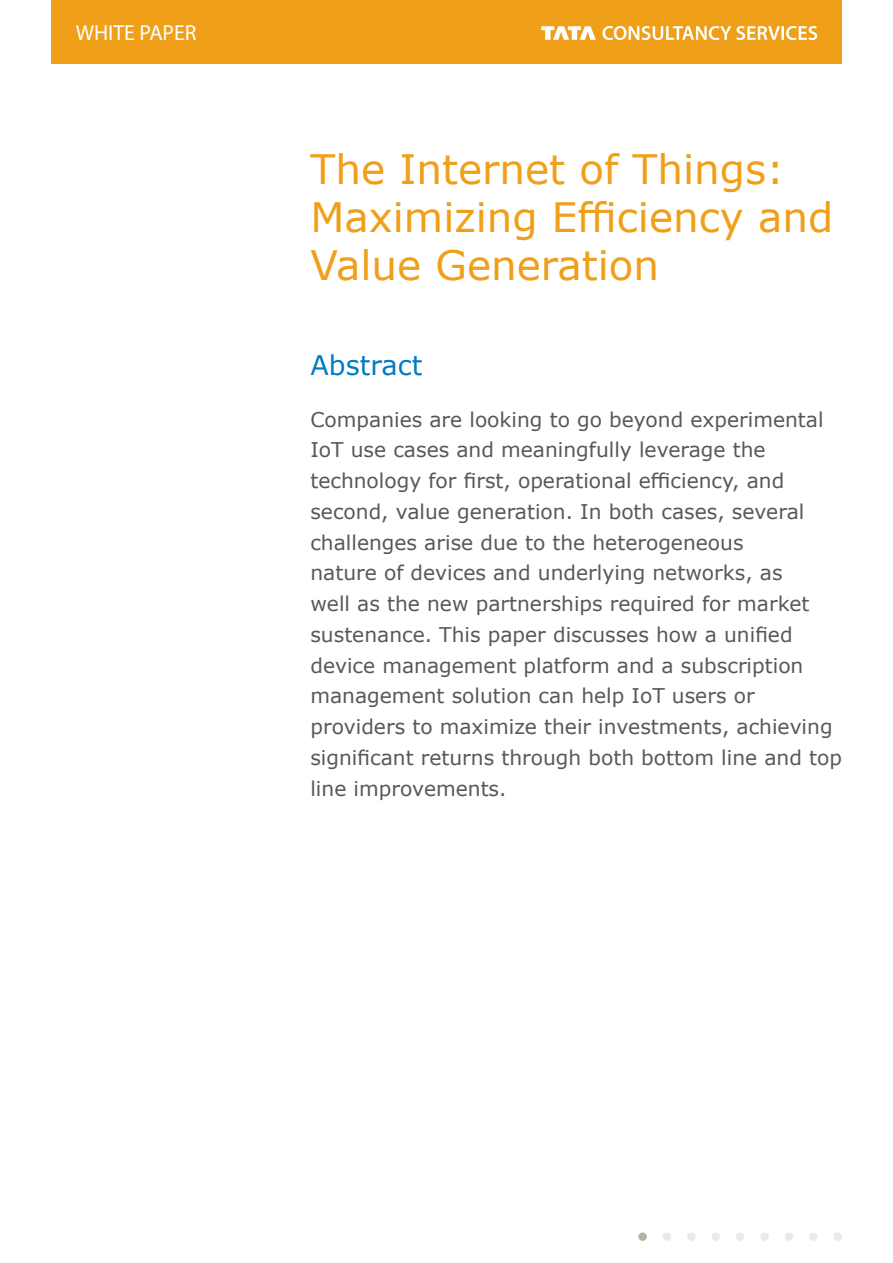
<style>
.page{position:relative;width:893px;height:1263px;background:#fff}
.page>*{position:absolute;margin:0;border:0;box-sizing:border-box;transform-origin:0 0}
.t1{font:40.5px/48px "Verdana";color:#f09f19}
.t2{font:27px "Verdana";color:#007bc3}
.t3{font:21.75px "Myriad Pro";color:#fff}
.t4{font:20.25px/30.8px "Verdana";color:#57585a}
</style>
<div class="page">
<div style="left:51px;top:0;width:791px;height:64px;background:#f09f19"></div>
<svg style="left:602px;top:26px;width:215px;height:14px"></svg>
<svg style="left:541px;top:26px;width:55px;height:14px"></svg>
<div style="left:638px;top:1232px;width:9px;height:9px;background:#bab1a6;border-radius:50%"></div>
<div style="left:663px;top:1232px;width:8px;height:9px;background:#eceae6;border-radius:50%"></div>
<div style="left:687px;top:1232px;width:9px;height:9px;background:#eceae6;border-radius:50%"></div>
<div style="left:711px;top:1232px;width:9px;height:9px;background:#eceae6;border-radius:50%"></div>
<div style="left:736px;top:1232px;width:8px;height:9px;background:#eceae6;border-radius:50%"></div>
<div style="left:760px;top:1232px;width:9px;height:9px;background:#eceae6;border-radius:50%"></div>
<div style="left:785px;top:1232px;width:8px;height:9px;background:#eceae6;border-radius:50%"></div>
<div style="left:809px;top:1232px;width:9px;height:9px;background:#eceae6;border-radius:50%"></div>
<div style="left:833px;top:1232px;width:9px;height:9px;background:#eceae6;border-radius:50%"></div>
<p class="t3" style="left:76px;top:19px;width:122px">WHITE PAPER</p>
<p class="t1" style="left:310px;top:145px;width:524px">The Internet of Things:<br>Maximizing Efficiency and<br>Value Generation</p>
<p class="t2" style="left:310px;top:346px;width:113px">Abstract</p>
<p class="t4" style="left:310px;top:404px;width:533px">Companies are looking to go beyond experimental IoT use cases and meaningfully leverage the technology for first, operational efficiency, and second, value generation. In both cases, several challenges arise due to the heterogeneous<br>nature of devices and underlying networks, as<br>well as the new partnerships required for market sustenance. This paper discusses how a unified device management platform and a subscription management solution can help IoT users or providers to maximize their investments, achieving significant returns through both bottom line and top line improvements.</p>
</div>
